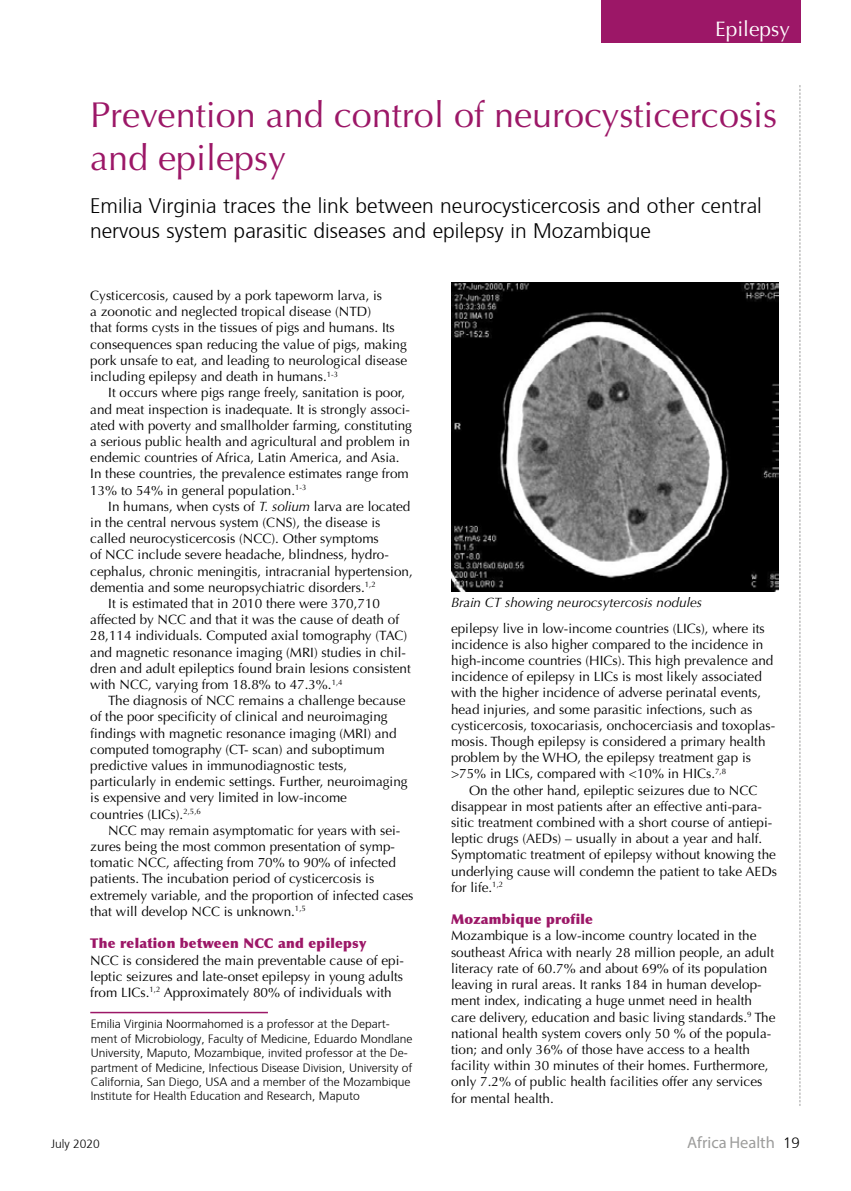
<style>
.page{position:relative;width:851px;height:1191px;background:#fff}
.page>*{position:absolute;margin:0;border:0;box-sizing:border-box;transform-origin:0 0}
.t1{font:36px/43.2px "Optima";color:#9c1767}
.t2{font:300 21px/25.2px "Frutiger";color:#000}
.t3{font:21px "Optima";color:#fff}
.t4{font:16.5px "Myriad Pro";color:#9d9d9c}
.t5{font:13.5px/16.2px "Optima";color:#000}
.t6{font:900 13.5px "Optima";letter-spacing:.02em;color:#9c1767}
.t7{font:italic 13.5px "Optima";color:#000}
.t8{font:300 12px/14.4px "Frutiger";color:#000}
.s1{font-style:italic}
.s2{font-family:"Frutiger";font-weight:300;font-size:15px;color:#000}
</style>
<div class="page">
<hr style="left:90px;top:1011px;width:178px;height:2px;background:#9c1767">
<svg style="left:799px;top:85px;width:1px;height:1021px"></svg>
<div style="left:600px;top:0;width:200px;height:43px;background:#9c1767"></div>
<img style="left:451px;top:283px;width:327px;height:308px">
<h2 class="t3" style="left:715px;top:17px;width:76px">Epilepsy</h2>
<h2 class="t3" style="left:723px;top:17px;width:67px">Feature</h2>
<h1 class="t1" style="left:90px;top:93px;width:688px">Prevention and control of neurocysticercosis and epilepsy</h1>
<h2 class="t2" style="left:90px;top:195px;width:673px">Emilia Virginia traces the link between neurocysticercosis and other central nervous system parasitic diseases and epilepsy in Mozambique</h2>
<p class="t5" style="left:90px;top:287px;width:318px">Cysticercosis, caused by a pork tapeworm larva, is<br>a zoonotic and neglected tropical disease (NTD)<br>that forms cysts in the tissues of pigs and humans. Its consequences span reducing the value of pigs, making pork unsafe to eat, and leading to neurological disease including epilepsy and death in humans.<sup>1-3</sup></p>
<p class="t5" style="left:90px;top:385px;width:323px;text-indent:18px">It occurs where pigs range freely, sanitation is poor, and meat inspection is inadequate. It is strongly associ&shy;ated with poverty and smallholder farming, constituting a serious public health and agricultural and problem in endemic countries of Africa, Latin America, and Asia.<br>In these countries, the prevalence estimates range from 13% to 54% in general population.<sup>1-3</sup></p>
<p class="t5" style="left:108px;top:498px;width:303px">In humans, when cysts of <span class="s1">T. solium</span> larva are located</p>
<p class="t5" style="left:90px;top:514px;width:291px">in the central nervous system (CNS), the disease is</p>
<p class="t5" style="left:90px;top:530px;width:290px">called neurocysticercosis (NCC). Other symptoms</p>
<p class="t5" style="left:90px;top:547px;width:300px">of NCC include severe headache, blindness, hydro-</p>
<p class="t5" style="left:90px;top:563px;width:324px">cephalus, chronic meningitis, intracranial hypertension,</p>
<p class="t5" style="left:90px;top:579px;width:287px">dementia and some neuropsychiatric disorders.<sup>1,2</sup></p>
<p class="t5" style="left:108px;top:595px;width:273px">It is estimated that in 2010 there were 370,710</p>
<p class="t5" style="left:90px;top:611px;width:310px">affected by NCC and that it was the cause of death of</p>
<p class="t5" style="left:90px;top:628px;width:318px">28,114 individuals. Computed axial tomography (TAC)</p>
<p class="t5" style="left:90px;top:644px;width:317px">and magnetic resonance imaging (MRI) studies in chil-</p>
<p class="t5" style="left:90px;top:660px;width:322px">dren and adult epileptics found brain lesions consistent</p>
<p class="t5" style="left:90px;top:676px;width:254px">with NCC, varying from 18.8% to 47.3%.<sup>1,4</sup></p>
<p class="t5" style="left:108px;top:692px;width:299px">The diagnosis of NCC remains a challenge because</p>
<p class="t5" style="left:90px;top:709px;width:299px">of the poor specificity of clinical and neuroimaging</p>
<p class="t5" style="left:90px;top:725px;width:308px">findings with magnetic resonance imaging (MRI) and</p>
<p class="t5" style="left:90px;top:741px;width:296px">computed tomography (CT- scan) and suboptimum</p>
<p class="t5" style="left:90px;top:757px;width:258px">predictive values in immunodiagnostic tests,</p>
<p class="t5" style="left:90px;top:773px;width:319px">particularly in endemic settings. Further, neuroimaging</p>
<p class="t5" style="left:90px;top:790px;width:258px">is expensive and very limited in low-income</p>
<p class="t5" style="left:90px;top:806px;width:112px">countries (LICs).<sup>2,5,6</sup></p>
<p class="t5" style="left:108px;top:822px;width:293px">NCC may remain asymptomatic for years with sei-</p>
<p class="t5" style="left:90px;top:838px;width:306px">zures being the most common presentation of symp-</p>
<p class="t5" style="left:90px;top:854px;width:307px">tomatic NCC, affecting from 70% to 90% of infected</p>
<p class="t5" style="left:90px;top:871px;width:285px">patients. The incubation period of cysticercosis is</p>
<p class="t5" style="left:90px;top:887px;width:325px">extremely variable, and the proportion of infected cases</p>
<p class="t5" style="left:90px;top:903px;width:217px">that will develop NCC is unknown.<sup>1,5</sup></p>
<p class="t6" style="left:90px;top:935px;width:277px">The relation between NCC and epilepsy</p>
<p class="t5" style="left:90px;top:952px;width:315px;text-align:justify">NCC is considered the main preventable cause of epi&shy;leptic seizures and late-onset epilepsy in young adults from LICs.<sup>1,2</sup> Approximately 80% of individuals with</p>
<p class="t8" style="left:91px;top:1018px;width:323px">Emilia Virginia Noormahomed is a professor at the Depart&shy;ment of Microbiology, Faculty of Medicine, Eduardo Mondlane University, Maputo, Mozambique, invited professor at the De&shy;partment of Medicine, Infectious Disease Division, University of California, San Diego, USA and a member of the Mozambique Institute for Health Education and Research, Maputo</p>
<p class="t7" style="left:451px;top:594px;width:252px">Brain CT showing neurocsytercosis nodules</p>
<p class="t5" style="left:451px;top:620px;width:325px">epilepsy live in low-income countries (LICs), where its incidence is also higher compared to the incidence in high-income countries (HICs). This high prevalence and incidence of epilepsy in LICs is most likely associated with the higher incidence of adverse perinatal events, head injuries, and some parasitic infections, such as cysticercosis, toxocariasis, onchocerciasis and toxoplas&shy;mosis. Though epilepsy is considered a primary health problem by the WHO, the epilepsy treatment gap is &gt;75% in LICs, compared with &lt;10% in HICs.<sup>7,8</sup></p>
<p class="t5" style="left:451px;top:782px;width:327px;text-indent:18px">On the other hand, epileptic seizures due to NCC disappear in most patients after an effective anti-para&shy;sitic treatment combined with a short course of antiepi&shy;leptic drugs (AEDs) – usually in about a year and half.<br>Symptomatic treatment of epilepsy without knowing the underlying cause will condemn the patient to take AEDs for life.<sup>1,2</sup></p>
<p class="t6" style="left:451px;top:911px;width:143px">Mozambique profile</p>
<p class="t5" style="left:451px;top:928px;width:326px">Mozambique is a low-income country located in the southeast Africa with nearly 28 million people, an adult literacy rate of 60.7% and about 69% of its population leaving in rural areas. It ranks 184 in human develop&shy;ment index, indicating a huge unmet need in health care delivery, education and basic living standards.<sup>9</sup> The national health system covers only 50 % of the popula&shy;tion; and only 36% of those have access to a health facility within 30 minutes of their homes. Furthermore, only 7.2% of public health facilities offer any services for mental health.</p>
<p class="t8" style="left:51px;top:1137px;width:50px">July 2020</p>
<p class="t4" style="left:687px;top:1132px;width:114px">Africa Health <span class="s2">19</span></p>
</div>
